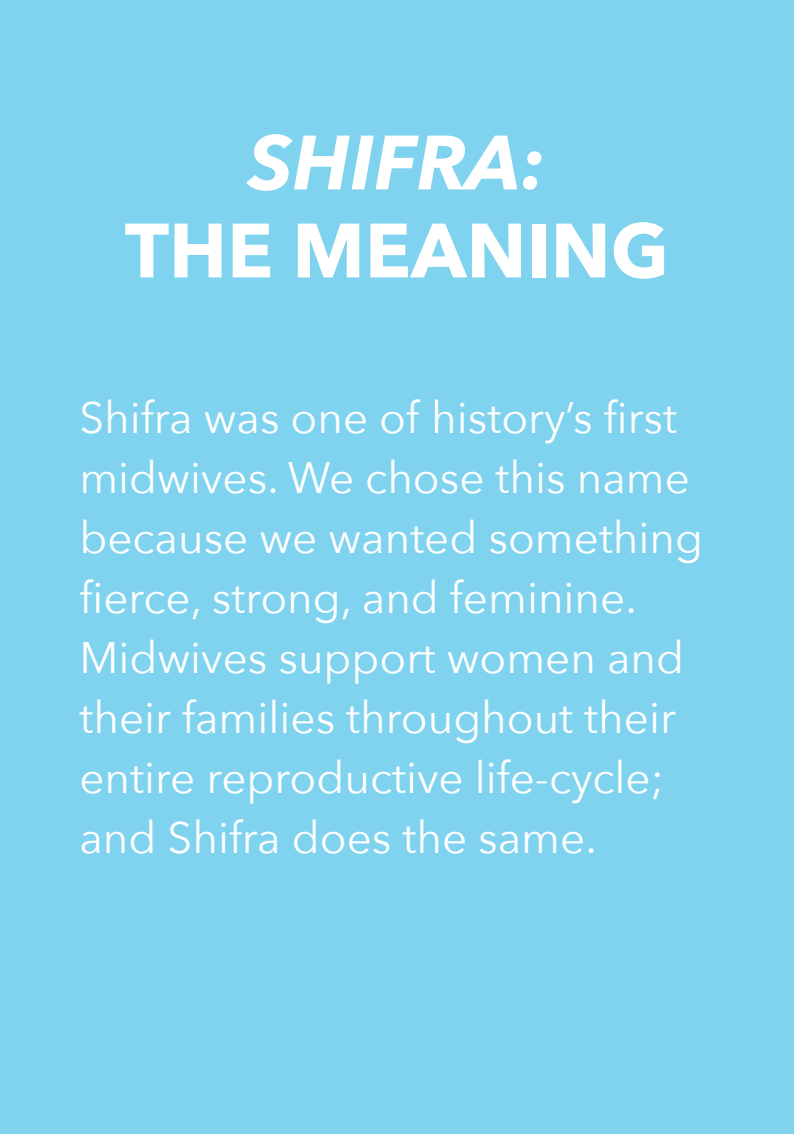
<style>
.page{position:relative;width:794px;height:1134px;background:#80d3ee}
.page>*{position:absolute;margin:0;border:0;box-sizing:border-box;transform-origin:0 0}
.t1{font:700 76px "Avenir Next";color:#fff}
.t2{font:italic 700 76px "Avenir Next";color:#fff}
.t3{font:44px/60px "Avenir Next";color:#fff}
</style>
<div class="page">
<h1 class="t2" style="left:248px;top:97px;width:299px">SHIFRA:</h1>
<h1 class="t1" style="left:125px;top:185px;width:546px">THE MEANING</h1>
<p class="t3" style="left:79px;top:386px;width:625px">Shifra was one of history’s first midwives. We chose this name because we wanted something fierce, strong, and feminine.<br>Midwives support women and their families throughout their entire reproductive life-cycle; and Shifra does the same.</p>
</div>
